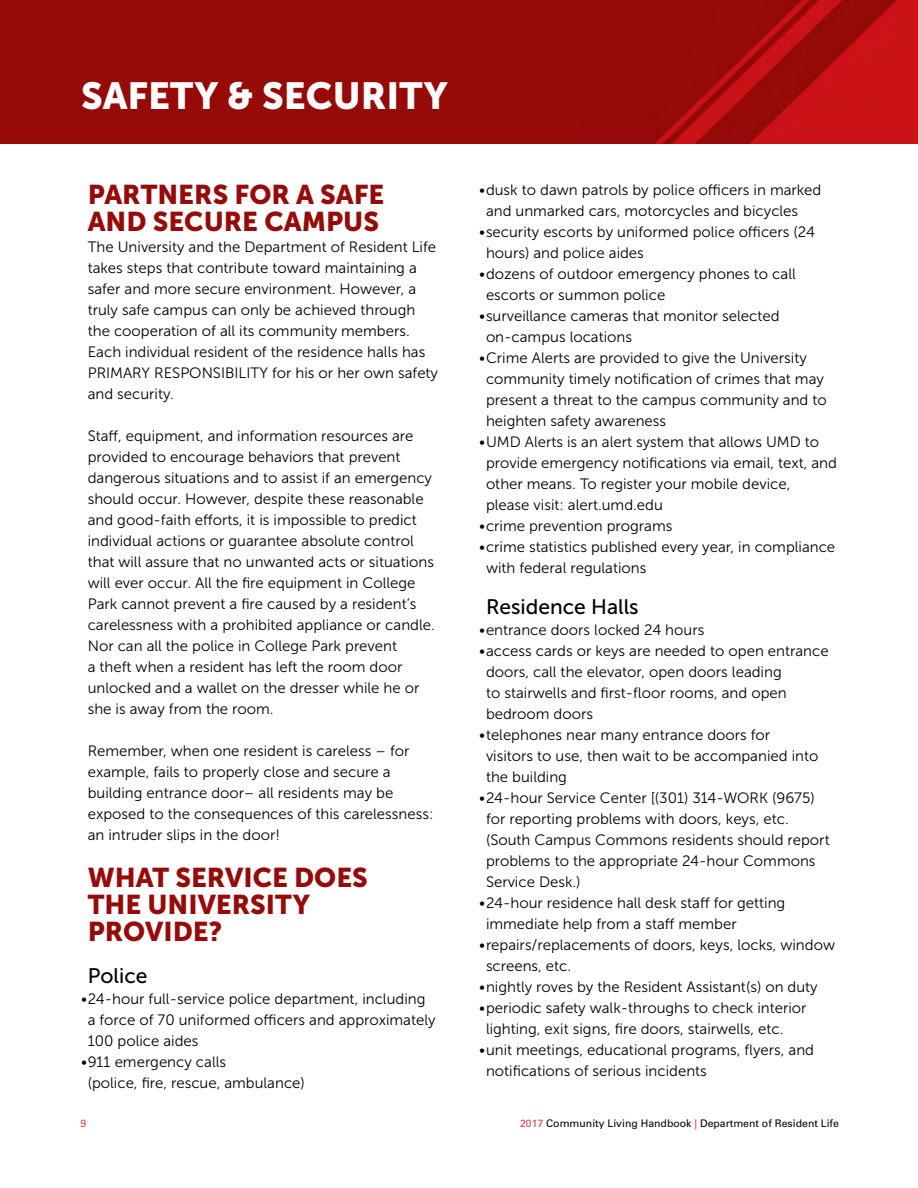
<style>
.page{position:relative;width:918px;height:1188px;background:#fff}
.page>*{position:absolute;margin:0;border:0;box-sizing:border-box;transform-origin:0 0}
.t1{font:37.5px "Museo Sans 900";color:#fff}
.t2{font:27px/27px "Museo Sans 900";color:#960b0a}
.t3{font:21px "Museo Sans 500";color:#000}
.t4{font:15px/21px "Museo Sans 300";color:#000}
.t5{font:10.5px "Univers";color:#000}
.t6{font:10.5px "Univers";color:#e03a3e}
.s1{color:#e03a3e}
</style>
<div class="page">
<img style="left:0;top:0;width:918px;height:143px">
<h1 class="t1" style="left:81px;top:75px;width:368px">SAFETY &amp; SECURITY</h1>
<h2 class="t2" style="left:88px;top:181px;width:298px">PARTNERS FOR A SAFE<br>AND SECURE CAMPUS</h2>
<p class="t4" style="left:88px;top:237px;width:352px">The University and the Department of Resident Life takes steps that contribute toward maintaining a safer and more secure environment. However, a truly safe campus can only be achieved through the cooperation of all its community members.<br>Each individual resident of the residence halls has PRIMARY RESPONSIBILITY for his or her own safety and security.</p>
<p class="t4" style="left:88px;top:426px;width:349px">Staff, equipment, and information resources are provided to encourage behaviors that prevent dangerous situations and to assist if an emergency should occur. However, despite these reasonable and good-faith efforts, it is impossible to predict individual actions or guarantee absolute control that will assure that no unwanted acts or situations will ever occur. All the fire equipment in College Park cannot prevent a fire caused by a resident’s carelessness with a prohibited appliance or candle.<br>Nor can all the police in College Park prevent<br>a theft when a resident has left the room door unlocked and a wallet on the dresser while he or she is away from the room.</p>
<p class="t4" style="left:88px;top:741px;width:347px">Remember, when one resident is careless – for example, fails to properly close and secure a building entrance door– all residents may be exposed to the consequences of this carelessness: an intruder slips in the door!</p>
<h2 class="t2" style="left:88px;top:864px;width:282px">WHAT SERVICE DOES<br>THE UNIVERSITY<br>PROVIDE?</h2>
<h3 class="t3" style="left:88px;top:964px;width:61px">Police</h3>
<p class="t4" style="left:88px;top:988px;width:349px;text-indent:-7px">•24-hour full-service police department, including a force of 70 uniformed officers and approximately<br>100 police aides</p>
<p class="t4" style="left:88px;top:1051px;width:219px;text-indent:-7px">•911 emergency calls<br>(police, fire, rescue, ambulance)</p>
<p class="t4" style="left:486px;top:180px;width:337px;text-indent:-7px">•dusk to dawn patrols by police officers in marked and unmarked cars, motorcycles and bicycles</p>
<p class="t4" style="left:486px;top:222px;width:331px;text-indent:-7px">•security escorts by uniformed police officers (24 hours) and police aides</p>
<p class="t4" style="left:486px;top:264px;width:311px;text-indent:-7px">•dozens of outdoor emergency phones to call escorts or summon police</p>
<p class="t4" style="left:486px;top:306px;width:295px;text-indent:-7px">•surveillance cameras that monitor selected on-campus locations</p>
<p class="t4" style="left:486px;top:348px;width:342px;text-indent:-7px">•Crime Alerts are provided to give the University community timely notification of crimes that may present a threat to the campus community and to heighten safety awareness</p>
<p class="t4" style="left:486px;top:432px;width:353px;text-indent:-7px">•UMD Alerts is an alert system that allows UMD to provide emergency notifications via email, text, and other means. To register your mobile device, please visit: alert.umd.edu</p>
<p class="t4" style="left:479px;top:516px;width:195px">•crime prevention programs</p>
<p class="t4" style="left:486px;top:537px;width:351px;text-indent:-7px">•crime statistics published every year, in compliance with federal regulations</p>
<h3 class="t3" style="left:486px;top:596px;width:154px">Residence Halls</h3>
<p class="t4" style="left:479px;top:620px;width:227px">•entrance doors locked 24 hours</p>
<p class="t4" style="left:486px;top:641px;width:344px;text-indent:-7px">•access cards or keys are needed to open entrance doors, call the elevator, open doors leading<br>to stairwells and first-floor rooms, and open bedroom doors</p>
<p class="t4" style="left:486px;top:725px;width:334px;text-indent:-7px">•telephones near many entrance doors for visitors to use, then wait to be accompanied into the building</p>
<p class="t4" style="left:486px;top:788px;width:345px;text-indent:-7px">•24-hour Service Center [(301) 314-WORK (9675) for reporting problems with doors, keys, etc. (South Campus Commons residents should report problems to the appropriate 24-hour Commons Service Desk.)</p>
<p class="t4" style="left:486px;top:893px;width:301px;text-indent:-7px">•24-hour residence hall desk staff for getting immediate help from a staff member</p>
<p class="t4" style="left:486px;top:935px;width:351px;text-indent:-7px">•repairs/replacements of doors, keys, locks, window screens, etc.</p>
<p class="t4" style="left:479px;top:977px;width:340px">•nightly roves by the Resident Assistant(s) on duty</p>
<p class="t4" style="left:486px;top:998px;width:322px;text-indent:-7px">•periodic safety walk-throughs to check interior lighting, exit signs, fire doors, stairwells, etc.</p>
<p class="t4" style="left:486px;top:1040px;width:330px;text-indent:-7px">•unit meetings, educational programs, flyers, and notifications of serious incidents</p>
<p class="t6" style="left:80px;top:1117px;width:7px">9</p>
<p class="t5" style="left:520px;top:1117px;width:320px"><span class="s1">2017</span> Community Living Handbook <span class="s1">|</span> Department of Resident Life</p>
</div>
